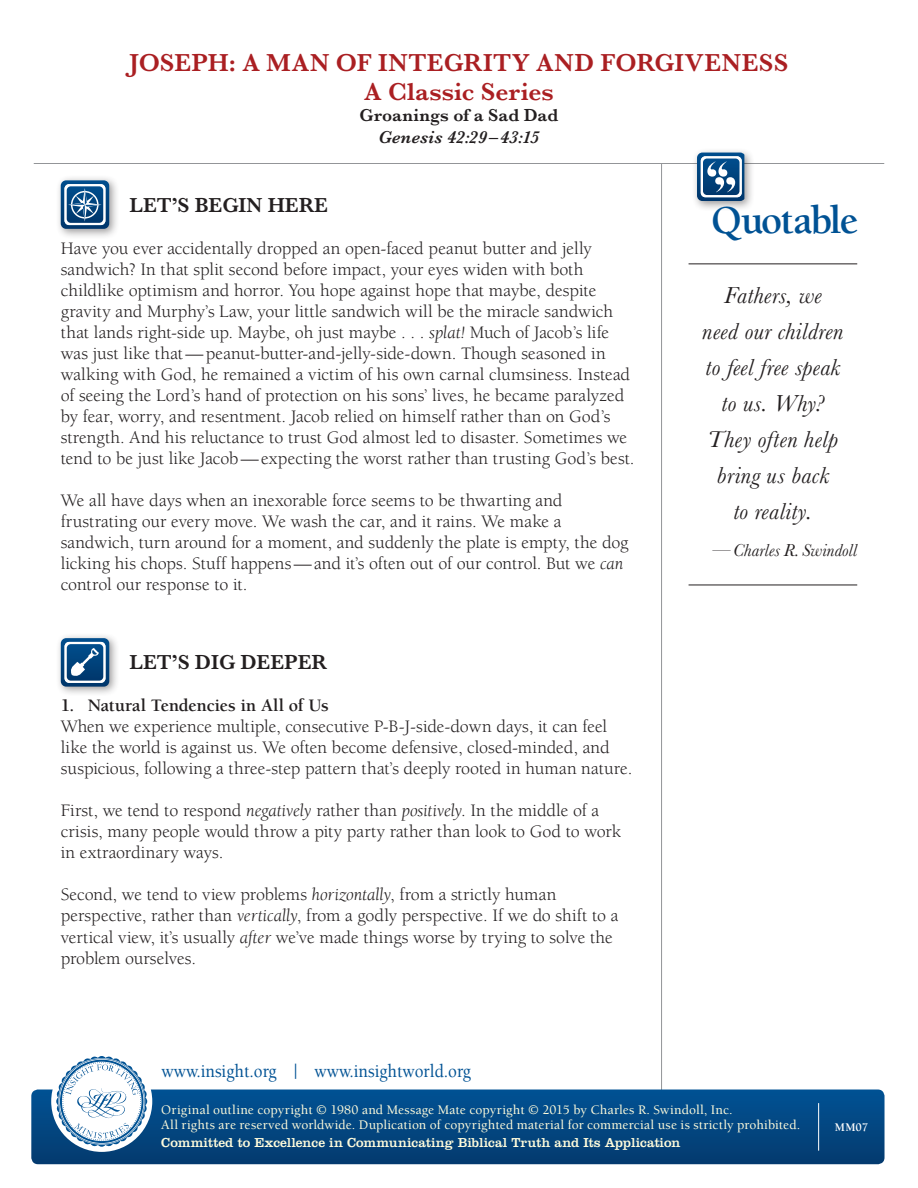
<style>
.page{position:relative;width:918px;height:1188px;background:#fff}
.page>*{position:absolute;margin:0;border:0;box-sizing:border-box;transform-origin:0 0}
.t1{font:700 40.5px "Berkeley";letter-spacing:-.04em;color:#005294}
.t2{font:600 25.5px/28.5px "Baskerville";letter-spacing:.01em;color:#aa1f22;text-align:center}
.t3{font:italic 24px/36px "Baskerville";letter-spacing:.015em;color:#231f20;text-align:center}
.t4{font:600 21px "Baskerville";color:#231f20}
.t5{font:500 18.9px "Berkeley";color:#005294;scale:.9 1}
.t6{font:18px/21px "Berkeley";color:#231f20}
.t7{font:700 18px "Berkeley";color:#231f20}
.t8{font:600 18px "Baskerville";letter-spacing:.01em;color:#231f20}
.t9{font:italic 600 18px "Baskerville";letter-spacing:.005em;color:#231f20}
.t10{font:italic 18px "Baskerville";letter-spacing:.01em;color:#231f20}
.t11{font:500 13.5px/15px "Berkeley";letter-spacing:.01em;color:#fffcdc}
.t12{font:13.5px "Clarendon";letter-spacing:.005em;color:#fffcdc}
.t13{font:700 12px "Berkeley";color:#fff}
.s1{font-style:italic}
</style>
<div class="page">
<hr style="left:661px;top:164px;width:1px;height:933px;background:#939598">
<hr style="left:34px;top:163px;width:850px;height:1px;background:#939598">
<div style="left:31px;top:1090px;width:854px;height:74px;background:linear-gradient(to bottom,#015294,#043b6f);border-radius:7px"></div>
<div style="left:51px;top:1051px;width:101px;height:101px;background:#fff;border-radius:50%"></div>
<svg style="left:56px;top:1056px;width:91px;height:91px"></svg>
<hr style="left:818px;top:1103px;width:1px;height:48px;background:#fff">
<div style="left:56px;top:175px;width:64px;height:64px;background:#231f20;opacity:.45"></div>
<svg style="left:61px;top:180px;width:48px;height:49px;background:#4777a0"></svg>
<div style="left:56px;top:633px;width:64px;height:64px;background:#231f20;opacity:.45"></div>
<svg style="left:61px;top:638px;width:48px;height:49px"></svg>
<div style="left:692px;top:147px;width:63px;height:65px;background:#231f20;opacity:.45"></div>
<svg style="left:697px;top:153px;width:47px;height:48px"></svg>
<hr style="left:689px;top:264px;width:168px;height:1px;background:#231f20">
<hr style="left:689px;top:585px;width:168px;height:1px;background:#231f20">
<h2 class="t2" style="left:130px;top:48px;width:660px">JOSEPH: A MAN OF INTEGRITY AND FORGIVENESS<br>A Classic Series</h2>
<p class="t8" style="left:360px;top:103px;width:200px">Groanings of a Sad Dad</p>
<p class="t9" style="left:378px;top:125px;width:163px">Genesis 42:29 – 43:15</p>
<p class="t4" style="left:129px;top:190px;width:200px">LET’S BEGIN HERE</p>
<p class="t6" style="left:61px;top:238px;width:575px">Have you ever accidentally dropped an open-faced peanut butter and jelly sandwich? In that split second before impact, your eyes widen with both childlike optimism and horror. You hope against hope that maybe, despite gravity and Murphy’s Law, your little sandwich will be the miracle sandwich that lands right-side up. Maybe, oh just maybe . . . <span class="s1">splat!</span> Much of Jacob’s life was just like that—peanut-butter-and-jelly-side-down. Though seasoned in walking with God, he remained a victim of his own carnal clumsiness. Instead of seeing the Lord’s hand of protection on his sons’ lives, he became paralyzed by fear, worry, and resentment. Jacob relied on himself rather than on God’s strength. And his reluctance to trust God almost led to disaster. Sometimes we tend to be just like Jacob—expecting the worst rather than trusting God’s best.</p>
<p class="t6" style="left:61px;top:490px;width:569px">We all have days when an inexorable force seems to be thwarting and frustrating our every move. We wash the car, and it rains. We make a sandwich, turn around for a moment, and suddenly the plate is empty, the dog licking his chops. Stuff happens—and it’s often out of our control. But we <span class="s1">can </span>control our response to it.</p>
<p class="t4" style="left:130px;top:648px;width:199px">LET’S DIG DEEPER</p>
<p class="t7" style="left:61px;top:696px;width:269px">1. Natural Tendencies in All of Us</p>
<p class="t6" style="left:61px;top:717px;width:573px">When we experience multiple, consecutive P-B-J-side-down days, it can feel like the world is against us. We often become defensive, closed-minded, and suspicious, following a three-step pattern that’s deeply rooted in human nature.</p>
<p class="t6" style="left:61px;top:801px;width:562px">First, we tend to respond <span class="s1">negatively</span> rather than <span class="s1">positively</span>. In the middle of a crisis, many people would throw a pity party rather than look to God to work in extraordinary ways.</p>
<p class="t6" style="left:61px;top:885px;width:559px">Second, we tend to view problems <span class="s1">horizontally</span>, from a strictly human perspective, rather than <span class="s1">vertically</span>, from a godly perspective. If we do shift to a vertical view, it’s usually <span class="s1">after</span> we’ve made things worse by trying to solve the problem ourselves.</p>
<p class="t5" style="left:162px;top:1061px;width:345px">www.insight.org | www.insightworld.org</p>
<h1 class="t1" style="left:711px;top:199px;width:149px">Quotable</h1>
<h3 class="t3" style="left:702px;top:277px;width:143px">Fathers, we<br>need our children to feel free speak to us. Why?<br>They often help bring us back<br>to reality.</h3>
<p class="t10" style="left:713px;top:538px;width:146px">—Charles R. Swindoll</p>
<p class="t11" style="left:161px;top:1103px;width:641px">Original outline copyright © 1980 and Message Mate copyright © 2015 by Charles R. Swindoll, Inc.<br>All rights are reserved worldwide. Duplication of copyrighted material for commercial use is strictly prohibited.</p>
<p class="t12" style="left:161px;top:1135px;width:521px">Committed to Excellence in Communicating Biblical Truth and Its Application</p>
<p class="t13" style="left:835px;top:1121px;width:35px">MM07</p>
</div>
